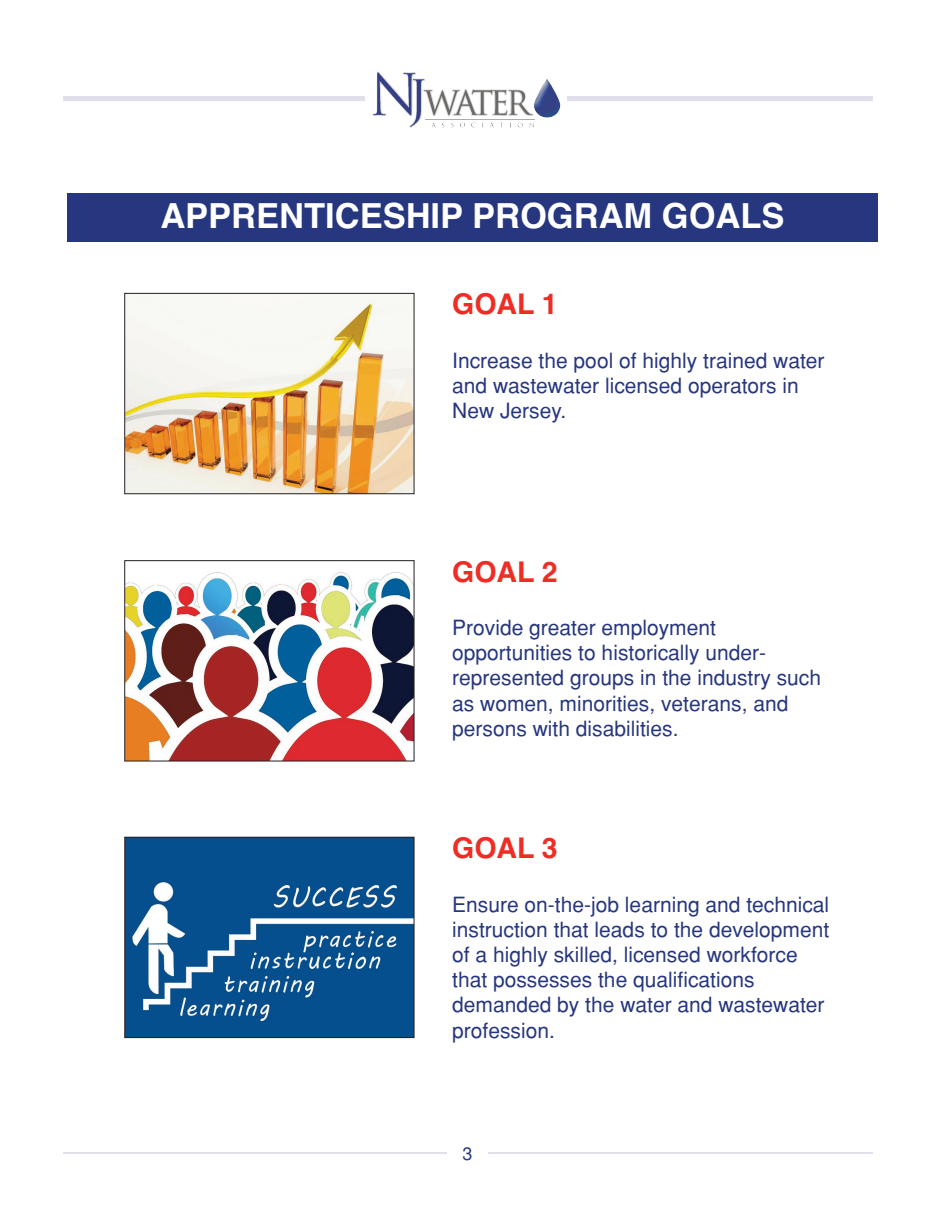
<style>
.page{position:relative;width:945px;height:1215px;background:#fff}
.page>*{position:absolute;margin:0;border:0;box-sizing:border-box;transform-origin:0 0}
.t1{font:700 34.5px "Helvetica";color:#fff}
.t2{font:700 28.5px "Helvetica";color:#ee2e25}
.t3{font:21px/25.2px "Helvetica";color:#26367f}
.t4{font:18px "Helvetica";color:#26367f}
</style>
<div class="page">
<hr style="left:63px;top:1152px;width:810px;height:2px;background:#e0dfeb">
<div style="left:447px;top:1147px;width:41px;height:29px;background:#fff"></div>
<hr style="left:63px;top:97px;width:810px;height:4px;background:#e0dfeb">
<svg style="left:366px;top:79px;width:201px;height:39px"></svg>
<img style="left:373px;top:71px;width:174px;height:57px">
<div style="left:68px;top:193px;width:810px;height:49px;background:#26367f"></div>
<img style="left:126px;top:295px;width:286px;height:197px">
<div style="left:124px;top:293px;width:290px;height:201px;border:1px solid #231f20"></div>
<img style="left:126px;top:572px;width:286px;height:187px">
<div style="left:124px;top:560px;width:290px;height:201px;border:1px solid #231f20"></div>
<img style="left:126px;top:839px;width:286px;height:197px">
<div style="left:124px;top:837px;width:290px;height:201px;border:1px solid #231f20"></div>
<h1 class="t1" style="left:160px;top:196px;width:626px">APPRENTICESHIP PROGRAM GOAlS</h1>
<h2 class="t2" style="left:452px;top:288px;width:107px">GOAl 1</h2>
<p class="t3" style="left:452px;top:348px;width:374px">Increase the pool of highly trained water and wastewater licensed operators in<br>New Jersey.</p>
<h2 class="t2" style="left:452px;top:555px;width:107px">GOAl 2</h2>
<p class="t3" style="left:452px;top:615px;width:370px">Provide greater employment opportunities to historically under&shy;represented groups in the industry such as women, minorities, veterans, and persons with disabilities.</p>
<h2 class="t2" style="left:452px;top:832px;width:107px">GOAl 3</h2>
<p class="t3" style="left:452px;top:892px;width:379px">Ensure on-the-job learning and technical instruction that leads to the development of a highly skilled, licensed workforce that possesses the qualifications demanded by the water and wastewater profession.</p>
<p class="t4" style="left:463px;top:1143px;width:12px">3</p>
</div>
